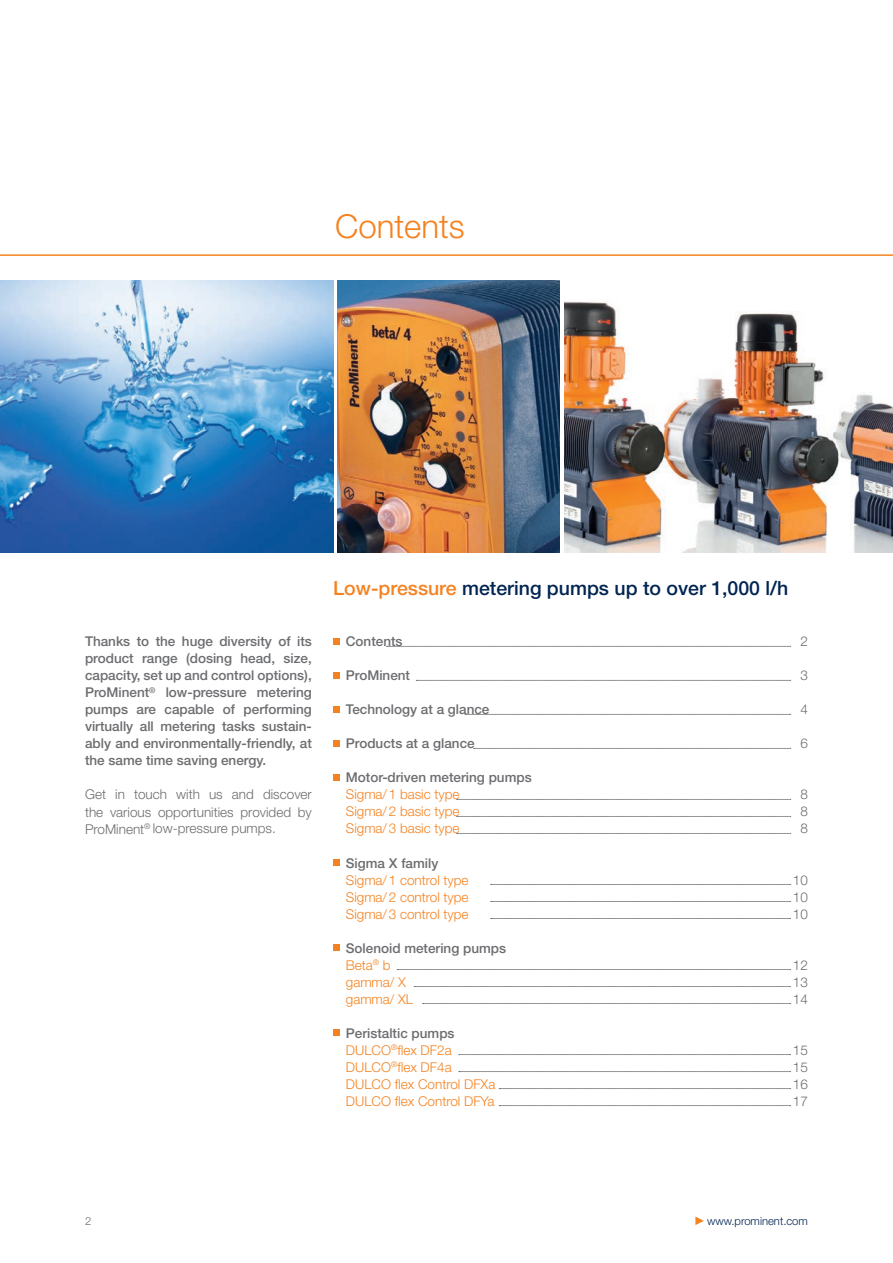
<style>
.page{position:relative;width:893px;height:1263px;background:#fff}
.page>*{position:absolute;margin:0;border:0;box-sizing:border-box;transform-origin:0 0}
.Body_normal{font:300 33px "Helvetica Neue";color:#f58220}
.Body_normal-2{font:500 19.5px "Helvetica Neue";color:#002451}
.Body_normal-3{font:500 13.5px/17px "Helvetica Neue";color:#6c6d70;text-align:justify}
.Body_normal-4{font:300 13.5px "Helvetica Neue";color:#f58220}
.Body_normal-5{font:300 13.5px/17px "Helvetica Neue";color:#6c6d70;text-align:justify}
.Absatzformat_2{font:300 13.5px "Helvetica Neue";color:#f58220}
.Absatzformat_2-2{font:300 13.5px "Helvetica Neue";color:#6c6d70}
.Body_normal-6{font:300 11.25px "Helvetica Neue";color:#002451}
.Body_normal-7{font:300 11.25px "Helvetica Neue";color:#6c6d70}
.s1{color:#f58220}
</style>
<div class="page">
<img style="left:564px;top:301px;width:329px;height:252px">
<img style="left:0;top:281px;width:333px;height:272px">
<img style="left:337px;top:281px;width:223px;height:272px">
<hr style="left:0;top:254px;width:893px;height:2px;background:#f58220">
<svg style="left:386px;top:646px;width:405px;height:1px"></svg>
<svg style="left:416px;top:680px;width:375px;height:1px"></svg>
<svg style="left:465px;top:714px;width:326px;height:1px"></svg>
<svg style="left:474px;top:748px;width:317px;height:1px"></svg>
<svg style="left:457px;top:799px;width:334px;height:1px"></svg>
<svg style="left:457px;top:816px;width:334px;height:1px"></svg>
<svg style="left:457px;top:833px;width:334px;height:1px"></svg>
<svg style="left:491px;top:884px;width:300px;height:1px"></svg>
<svg style="left:491px;top:901px;width:300px;height:1px"></svg>
<svg style="left:491px;top:918px;width:300px;height:1px"></svg>
<svg style="left:397px;top:969px;width:394px;height:1px"></svg>
<svg style="left:414px;top:986px;width:377px;height:1px"></svg>
<svg style="left:423px;top:1003px;width:368px;height:1px"></svg>
<svg style="left:459px;top:1054px;width:332px;height:1px"></svg>
<svg style="left:459px;top:1071px;width:332px;height:1px"></svg>
<svg style="left:499px;top:1088px;width:292px;height:1px"></svg>
<svg style="left:499px;top:1105px;width:292px;height:1px"></svg>
<div style="left:333px;top:638px;width:6px;height:7px;background:#f58220"></div>
<div style="left:333px;top:672px;width:6px;height:7px;background:#f58220"></div>
<div style="left:333px;top:706px;width:6px;height:7px;background:#f58220"></div>
<div style="left:333px;top:740px;width:6px;height:7px;background:#f58220"></div>
<div style="left:333px;top:774px;width:6px;height:7px;background:#f58220"></div>
<svg style="left:333px;top:860px;width:6px;height:6px"></svg>
<svg style="left:333px;top:945px;width:6px;height:6px"></svg>
<svg style="left:333px;top:1030px;width:6px;height:6px"></svg>
<svg style="left:695px;top:1216px;width:9px;height:9px"></svg>
<p class="Body_normal" style="left:335px;top:206px;width:131px">Contents</p>
<p class="Body_normal-3" style="left:85px;top:633px;width:228px">Thanks to the huge diversity of its product range (dosing head, size, capacity, set up and control options), ProMinent<sup>®</sup> low-pressure metering pumps are capable of performing virtually all metering tasks sustain&shy;ably and environmentally-friendly, at the same time saving energy.</p>
<p class="Body_normal-5" style="left:85px;top:786px;width:228px">Get in touch with us and discover the various opportunities provided by ProMinent<sup>®</sup> low-pressure pumps.</p>
<p class="Body_normal-2" style="left:333px;top:577px;width:457px"><span class="s1">Low-pressure</span> metering pumps up to over 1,000 l/h</p>
<p class="Body_normal-3" style="left:346px;top:633px;width:58px">Contents</p>
<p class="Body_normal-5" style="left:800px;top:633px;width:9px">2</p>
<p class="Body_normal-3" style="left:346px;top:667px;width:66px">ProMinent</p>
<p class="Body_normal-5" style="left:800px;top:667px;width:9px">3</p>
<p class="Body_normal-3" style="left:346px;top:701px;width:145px">Technology at a glance</p>
<p class="Body_normal-5" style="left:800px;top:701px;width:9px">4</p>
<p class="Body_normal-3" style="left:346px;top:735px;width:130px">Products at a glance</p>
<p class="Body_normal-5" style="left:800px;top:735px;width:9px">6</p>
<p class="Body_normal-3" style="left:346px;top:769px;width:187px">Motor-driven metering pumps</p>
<p class="Body_normal-4" style="left:346px;top:786px;width:115px">Sigma/1 basic type</p>
<p class="Body_normal-5" style="left:800px;top:786px;width:9px">8</p>
<p class="Body_normal-4" style="left:346px;top:803px;width:115px">Sigma/2 basic type</p>
<p class="Body_normal-5" style="left:800px;top:803px;width:9px">8</p>
<p class="Body_normal-4" style="left:346px;top:820px;width:115px">Sigma/3 basic type</p>
<p class="Body_normal-5" style="left:800px;top:820px;width:9px">8</p>
<p class="Body_normal-3" style="left:346px;top:854px;width:94px">Sigma X family</p>
<p class="Body_normal-4" style="left:346px;top:871px;width:124px">Sigma/1 control type</p>
<p class="Body_normal-5" style="left:793px;top:871px;width:17px">10</p>
<p class="Body_normal-4" style="left:346px;top:888px;width:124px">Sigma/2 control type</p>
<p class="Body_normal-5" style="left:793px;top:888px;width:17px">10</p>
<p class="Body_normal-4" style="left:346px;top:905px;width:124px">Sigma/3 control type</p>
<p class="Body_normal-5" style="left:793px;top:905px;width:17px">10</p>
<p class="Body_normal-3" style="left:346px;top:939px;width:162px">Solenoid metering pumps</p>
<p class="Body_normal-4" style="left:346px;top:956px;width:46px">Beta<sup>®</sup> b</p>
<p class="Body_normal-5" style="left:793px;top:956px;width:17px">12</p>
<p class="Body_normal-4" style="left:346px;top:973px;width:62px">gamma/ X</p>
<p class="Body_normal-5" style="left:793px;top:973px;width:17px">13</p>
<p class="Body_normal-4" style="left:346px;top:990px;width:69px">gamma/ XL</p>
<p class="Body_normal-5" style="left:793px;top:990px;width:17px">14</p>
<p class="Body_normal-3" style="left:346px;top:1024px;width:110px">Peristaltic pumps</p>
<p class="Body_normal-4" style="left:346px;top:1041px;width:107px">DULCO<sup>®</sup>flex DF2a</p>
<p class="Body_normal-5" style="left:793px;top:1041px;width:17px">15</p>
<p class="Body_normal-4" style="left:346px;top:1058px;width:107px">DULCO<sup>®</sup>flex DF4a</p>
<p class="Body_normal-5" style="left:793px;top:1058px;width:17px">15</p>
<p class="Absatzformat_2" style="left:346px;top:1075px;width:151px">DULCO flex Control DFXa</p>
<p class="Absatzformat_2-2" style="left:793px;top:1075px;width:17px">16</p>
<p class="Absatzformat_2" style="left:346px;top:1092px;width:150px">DULCO flex Control DFYa</p>
<p class="Absatzformat_2-2" style="left:793px;top:1092px;width:17px">17</p>
<p class="Body_normal-7" style="left:85px;top:1214px;width:8px">2</p>
<p class="Body_normal-6" style="left:707px;top:1214px;width:102px">www.prominent.com</p>
</div>
